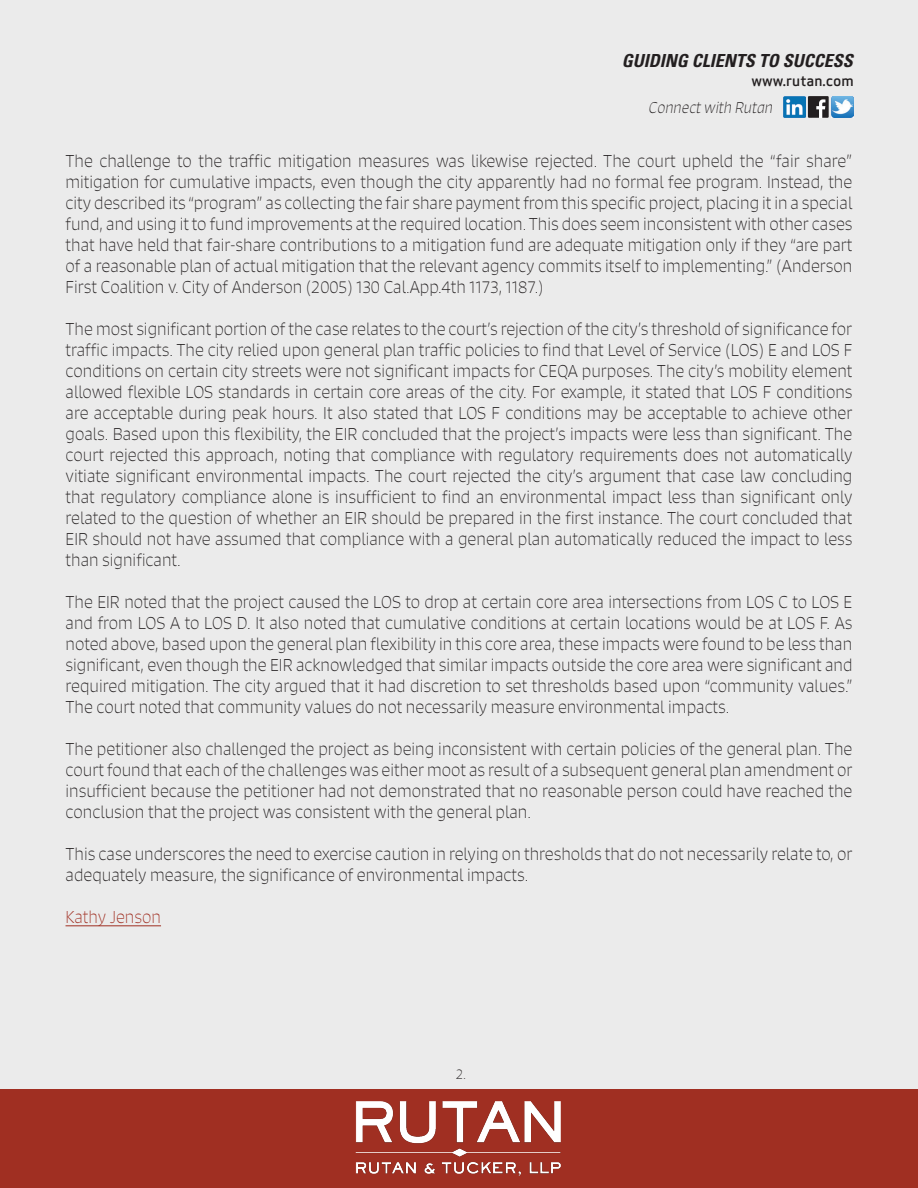
<style>
.page{position:relative;width:918px;height:1188px;background:#ebebeb}
.page>*{position:absolute;margin:0;border:0;box-sizing:border-box;transform-origin:0 0}
.t1{font:italic 700 condensed 18px "Univers LT Std";color:#231f20}
.t2{font:100 16.5px/21px "Signo";color:#231f20;text-align:justify}
.t3{font:100 16.5px "Signo";color:#a02f22}
.t4{font:italic 100 15px "Signo";color:#231f20}
.t5{font:500 15px "Apex Sans";color:#231f20}
.t6{font:100 13.5px "Signo";color:#231f20}
</style>
<div class="page">
<div style="left:0;top:1089px;width:918px;height:99px;background:#a02f22"></div>
<img style="left:832px;top:96px;width:22px;height:22px">
<img style="left:783px;top:96px;width:22px;height:22px">
<svg style="left:808px;top:96px;width:21px;height:22px"></svg>
<hr style="left:66px;top:925px;width:95px;height:1px;background:#a02f22">
<img style="left:355px;top:1101px;width:206px;height:75px">
<p class="t1" style="left:622px;top:50px;width:233px">GUIDING CLIENTS TO SUCCESS</p>
<p class="t5" style="left:751px;top:68px;width:104px">www.rutan.com</p>
<p class="t4" style="left:649px;top:98px;width:126px">Connect with Rutan</p>
<p class="t2" style="left:66px;top:151px;width:789px">The challenge to the traffic mitigation measures was likewise rejected. The court upheld the “fair share” mitigation for cumulative impacts, even though the city apparently had no formal fee program. Instead, the city described its “program” as collecting the fair share payment from this specific project, placing it in a special fund, and using it to fund improvements at the required location. This does seem inconsistent with other cases that have held that fair-share contributions to a mitigation fund are adequate mitigation only if they “are part of a reasonable plan of actual mitigation that the relevant agency commits itself to implementing.” (Anderson First Coalition v. City of Anderson (2005) 130 Cal.App.4th 1173, 1187.)</p>
<p class="t2" style="left:66px;top:319px;width:789px">The most significant portion of the case relates to the court’s rejection of the city’s threshold of significance for traffic impacts. The city relied upon general plan traffic policies to find that Level of Service (LOS) E and LOS F conditions on certain city streets were not significant impacts for CEQA purposes. The city’s mobility element allowed flexible LOS standards in certain core areas of the city. For example, it stated that LOS F conditions are acceptable during peak hours. It also stated that LOS F conditions may be acceptable to achieve other goals. Based upon this flexibility, the EIR concluded that the project’s impacts were less than significant. The court rejected this approach, noting that compliance with regulatory requirements does not automatically vitiate significant environmental impacts. The court rejected the city’s argument that case law concluding that regulatory compliance alone is insufficient to find an environmental impact less than significant only related to the question of whether an EIR should be prepared in the first instance. The court concluded that EIR should not have assumed that compliance with a general plan automatically reduced the impact to less than significant.</p>
<p class="t2" style="left:66px;top:592px;width:789px">The EIR noted that the project caused the LOS to drop at certain core area intersections from LOS C to LOS E and from LOS A to LOS D. It also noted that cumulative conditions at certain locations would be at LOS F. As noted above, based upon the general plan flexibility in this core area, these impacts were found to be less than significant, even though the EIR acknowledged that similar impacts outside the core area were significant and required mitigation. The city argued that it had discretion to set thresholds based upon “community values.” The court noted that community values do not necessarily measure environmental impacts.</p>
<p class="t2" style="left:66px;top:739px;width:788px">The petitioner also challenged the project as being inconsistent with certain policies of the general plan. The court found that each of the challenges was either moot as result of a subsequent general plan amendment or insufficient because the petitioner had not demonstrated that no reasonable person could have reached the conclusion that the project was consistent with the general plan.</p>
<p class="t2" style="left:66px;top:844px;width:789px">This case underscores the need to exercise caution in relying on thresholds that do not necessarily relate to, or adequately measure, the significance of environmental impacts.</p>
<p class="t3" style="left:66px;top:907px;width:97px">Kathy Jenson</p>
<p class="t6" style="left:456px;top:1066px;width:12px">2.</p>
</div>
